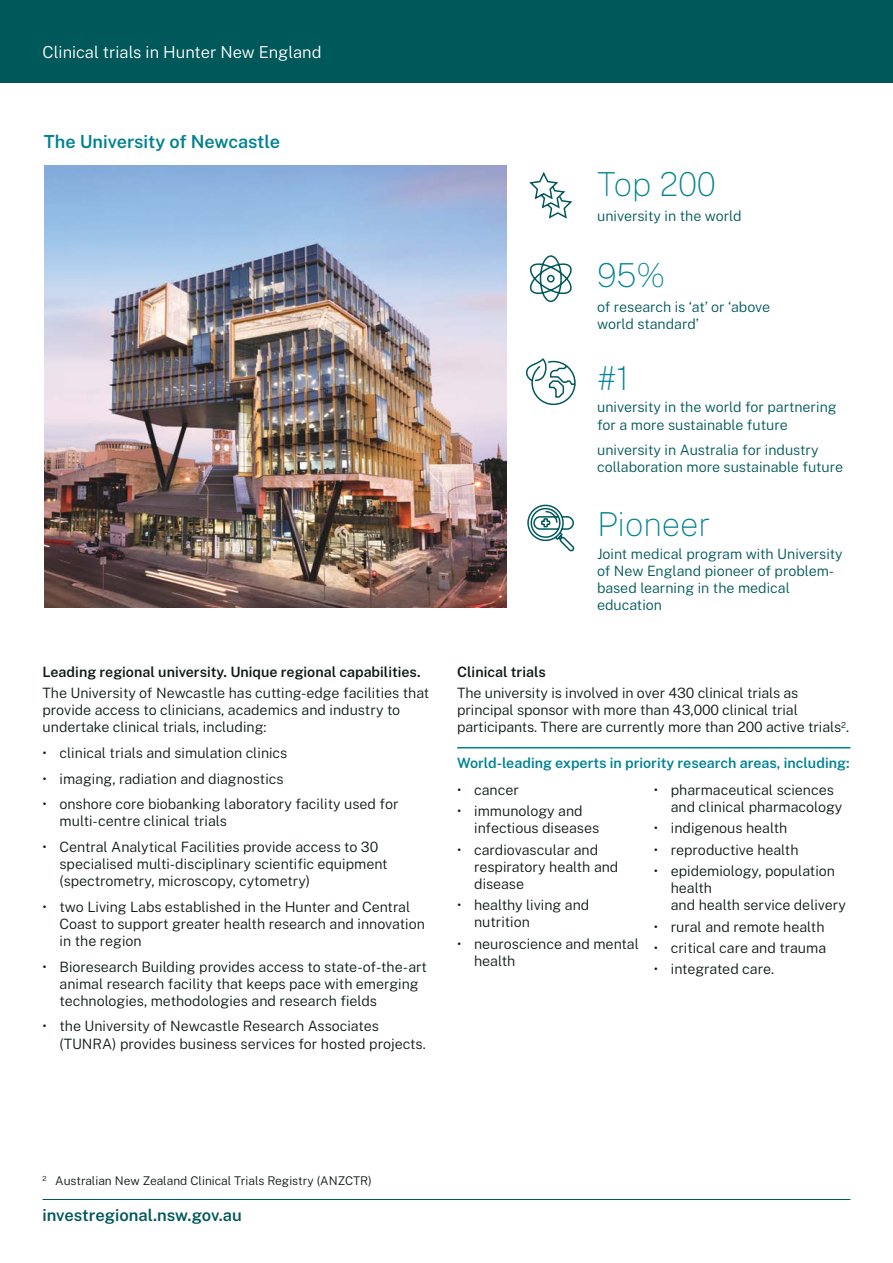
<style>
.page{position:relative;width:893px;height:1263px;background:#fff}
.page>*{position:absolute;margin:0;border:0;box-sizing:border-box;transform-origin:0 0}
.Body{font:100 33px "Public Sans";color:#008291}
.Heading_2{font:600 18px "Public Sans";color:#008291}
.t1{font:300 16.5px "Public Sans";color:#fff}
.t2{font:600 16.5px "Public Sans";color:#00585a}
.Body-2{font:300 14.25px/17.1px "Public Sans";color:#0f1a18}
.Body-3{font:300 14.25px/17.1px "Public Sans";color:#00585a}
.Heading_3{font:600 14.25px "Public Sans";color:#0f1a18}
.Body-4{font:600 14.25px "Public Sans";color:#008291}
.Source_numbered{font:300 12px "Public Sans";color:#0f1a18}
</style>
<div class="page">
<div style="left:0;top:0;width:893px;height:83px;background:#00585a"></div>
<hr style="left:43px;top:1199px;width:807px;height:1px;background:#00585a">
<img style="left:44px;top:166px;width:462px;height:441px">
<svg style="left:529px;top:172px;width:44px;height:47px"></svg>
<svg style="left:529px;top:255px;width:43px;height:48px"></svg>
<svg style="left:526px;top:358px;width:50px;height:48px"></svg>
<svg style="left:527px;top:504px;width:48px;height:48px"></svg>
<hr style="left:457px;top:747px;width:197px;height:1px;background:#008291">
<hr style="left:654px;top:747px;width:196px;height:1px;background:#008291">
<p class="t1" style="left:43px;top:41px;width:280px">Clinical trials in Hunter New England</p>
<h2 class="Heading_2" style="left:44px;top:129px;width:238px">The University of Newcastle</h2>
<h3 class="Heading_3" style="left:43px;top:661px;width:380px">Leading regional university. Unique regional capabilities.</h3>
<p class="Body-2" style="left:43px;top:684px;width:388px">The University of Newcastle has cutting-edge facilities that provide access to clinicians, academics and industry to undertake clinical trials, including:</p>
<p class="Body-2" style="left:43px;top:744px;width:246px">• clinical trials and simulation clinics</p>
<p class="Body-2" style="left:43px;top:769px;width:243px">• imaging, radiation and diagnostics</p>
<p class="Body-2" style="left:60px;top:795px;width:341px;text-indent:-17px">• onshore core biobanking laboratory facility used for multi-centre clinical trials</p>
<p class="Body-2" style="left:60px;top:838px;width:330px;text-indent:-17px">• Central Analytical Facilities provide access to 30 specialised multi-disciplinary scientific equipment (spectrometry, microscopy, cytometry)</p>
<p class="Body-2" style="left:60px;top:897px;width:367px;text-indent:-17px">• two Living Labs established in the Hunter and Central<br>Coast to support greater health research and innovation in the region</p>
<p class="Body-2" style="left:60px;top:957px;width:369px;text-indent:-17px">• Bioresearch Building provides access to state-of-the-art animal research facility that keeps pace with emerging technologies, methodologies and research fields</p>
<p class="Body-2" style="left:60px;top:1017px;width:368px;text-indent:-17px">• the University of Newcastle Research Associates (TUNRA) provides business services for hosted projects.</p>
<p class="Body" style="left:597px;top:162px;width:120px">Top 200</p>
<p class="Body-3" style="left:597px;top:207px;width:146px">university in the world</p>
<p class="Body" style="left:597px;top:253px;width:70px">95%</p>
<p class="Body-3" style="left:597px;top:298px;width:175px">of research is ‘at’ or ‘above world standard’</p>
<p class="Body" style="left:597px;top:356px;width:34px">#1</p>
<p class="Body-3" style="left:597px;top:398px;width:241px">university in the world for partnering for a more sustainable future</p>
<p class="Body-3" style="left:597px;top:441px;width:248px">university in Australia for industry collaboration more sustainable future</p>
<p class="Body" style="left:597px;top:502px;width:115px">Pioneer</p>
<p class="Body-3" style="left:597px;top:544px;width:247px">Joint medical program with University of New England pioneer of problem&shy;based learning in the medical education</p>
<h3 class="Heading_3" style="left:457px;top:661px;width:90px">Clinical trials</h3>
<p class="Body-2" style="left:457px;top:684px;width:393px">The university is involved in over 430 clinical trials as principal sponsor with more than 43,000 clinical trial participants. There are currently more than 200 active trials<sup>2</sup>.</p>
<p class="Body-4" style="left:457px;top:752px;width:394px">World-leading experts in priority research areas, including:</p>
<p class="Body-2" style="left:457px;top:780px;width:63px">• cancer</p>
<p class="Body-2" style="left:474px;top:802px;width:126px;text-indent:-17px">• immunology and infectious diseases</p>
<p class="Body-2" style="left:474px;top:840px;width:146px;text-indent:-17px">• cardiovascular and respiratory health and disease</p>
<p class="Body-2" style="left:474px;top:896px;width:117px;text-indent:-17px">• healthy living and nutrition</p>
<p class="Body-2" style="left:474px;top:934px;width:166px;text-indent:-17px">• neuroscience and mental health</p>
<p class="Body-2" style="left:671px;top:780px;width:173px;text-indent:-17px">• pharmaceutical sciences and clinical pharmacology</p>
<p class="Body-2" style="left:654px;top:819px;width:135px">• indigenous health</p>
<p class="Body-2" style="left:654px;top:840px;width:146px">• reproductive health</p>
<p class="Body-2" style="left:671px;top:862px;width:177px;text-indent:-17px">• epidemiology, population health<br>and health service delivery</p>
<p class="Body-2" style="left:654px;top:917px;width:172px">• rural and remote health</p>
<p class="Body-2" style="left:654px;top:938px;width:174px">• critical care and trauma</p>
<p class="Body-2" style="left:654px;top:960px;width:122px">• integrated care.</p>
<p class="Source_numbered" style="left:43px;top:1173px;width:331px"><sup>2</sup> Australian New Zealand Clinical Trials Registry (ANZCTR)</p>
<p class="t2" style="left:43px;top:1203px;width:201px">investregional.nsw.gov.au</p>
</div>
